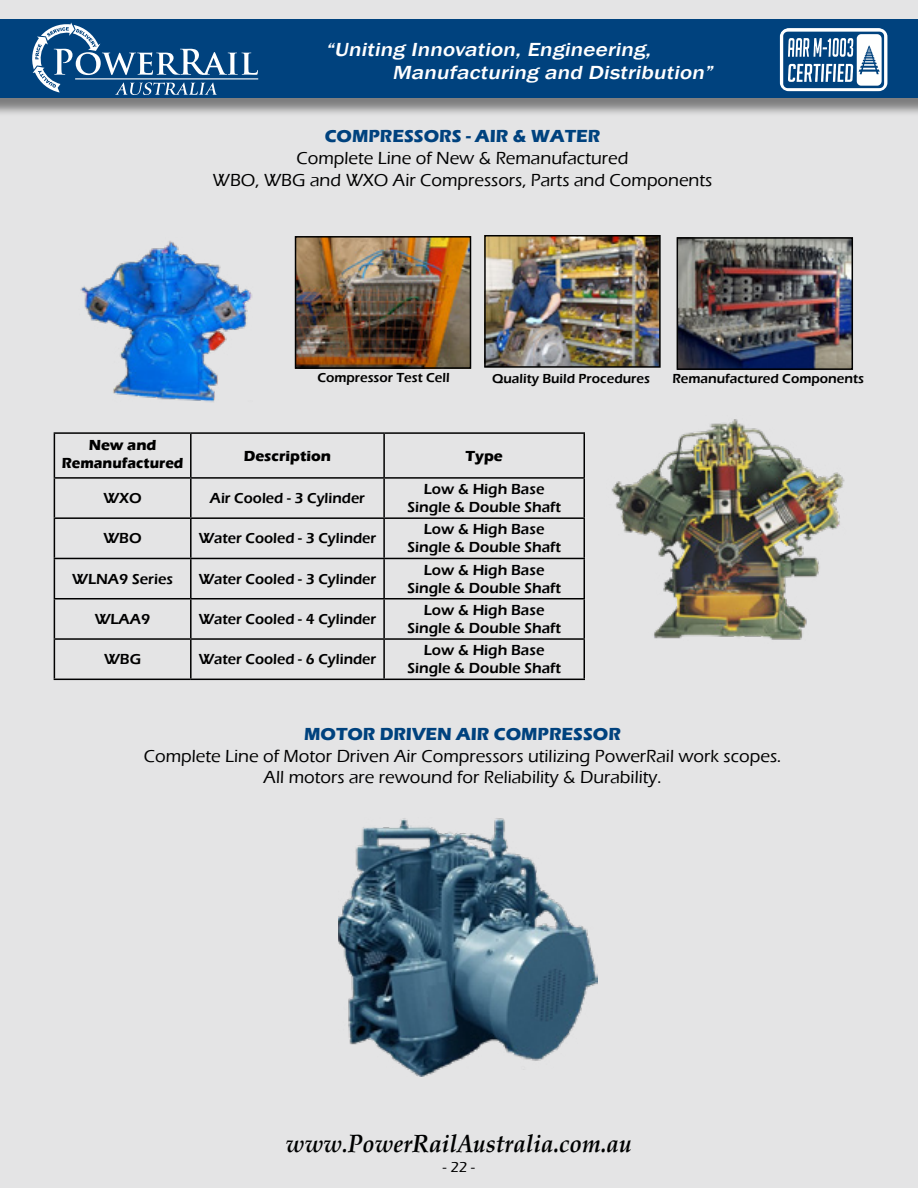
<style>
.page{position:relative;width:918px;height:1188px;background:#e4e4e5}
.page>*{position:absolute;margin:0;border:0;box-sizing:border-box;transform-origin:0 0}
.t1{font:italic 700 25.05px "HI Piilani";color:#000101;scale:.93 1}
.t2{font:italic 500 19.5px/23.4px "Franklin Gothic";color:#fff;scale:1.2 1}
.t3{font:500 18px/21.6px "Eras ITC";color:#000;text-align:center}
.t4{font:700 18px "Eras ITC";color:#00427e}
.t5{font:600 15px/18px "Eras ITC";color:#000;text-align:center}
.t6{font:700 15px/18px "Eras ITC";color:#000;text-align:center}
.t7{font:500 15px "Eras ITC";color:#000}
.t8{font:600 13.5px "Eras ITC";color:#000}
.s1{font-size:24.6px}
.s2{font-size:22.35px}
.s3{font-size:25.2px}
.s4{font-size:24.75px}
</style>
<div class="page">
<div style="left:0;top:22px;width:918px;height:94px;background:#000;opacity:.45"></div>
<div style="left:0;top:19px;width:918px;height:79px;background:#00427e"></div>
<svg style="left:780px;top:28px;width:108px;height:63px"></svg>
<svg style="left:32px;top:22px;width:226px;height:73px"></svg>
<hr style="left:75px;top:78px;width:183px;height:1px;background:#fff">
<img style="left:611px;top:419px;width:234px;height:221px">
<img style="left:80px;top:241px;width:172px;height:161px">
<img style="left:298px;top:239px;width:170px;height:127px">
<div style="left:295px;top:236px;width:176px;height:133px;border:2px solid #000"></div>
<img style="left:487px;top:238px;width:171px;height:127px">
<div style="left:484px;top:235px;width:177px;height:133px;border:2px solid #000"></div>
<img style="left:680px;top:240px;width:170px;height:127px">
<div style="left:677px;top:237px;width:176px;height:133px;border:2px solid #000"></div>
<hr style="left:54px;top:432px;width:137px;height:2px;background:#000">
<hr style="left:54px;top:434px;width:1px;height:43px;background:#000">
<hr style="left:191px;top:432px;width:193px;height:2px;background:#000">
<hr style="left:190px;top:434px;width:2px;height:43px;background:#000">
<hr style="left:384px;top:432px;width:201px;height:2px;background:#000">
<hr style="left:383px;top:434px;width:2px;height:43px;background:#000">
<hr style="left:584px;top:434px;width:1px;height:43px;background:#000">
<hr style="left:54px;top:477px;width:137px;height:2px;background:#000">
<hr style="left:54px;top:479px;width:1px;height:38px;background:#000">
<hr style="left:191px;top:477px;width:193px;height:2px;background:#000">
<hr style="left:190px;top:479px;width:2px;height:38px;background:#000">
<hr style="left:384px;top:477px;width:201px;height:2px;background:#000">
<hr style="left:383px;top:479px;width:2px;height:38px;background:#000">
<hr style="left:584px;top:479px;width:1px;height:38px;background:#000">
<hr style="left:54px;top:517px;width:137px;height:2px;background:#000">
<hr style="left:54px;top:519px;width:1px;height:39px;background:#000">
<hr style="left:191px;top:517px;width:193px;height:2px;background:#000">
<hr style="left:190px;top:519px;width:2px;height:39px;background:#000">
<hr style="left:384px;top:517px;width:201px;height:2px;background:#000">
<hr style="left:383px;top:519px;width:2px;height:39px;background:#000">
<hr style="left:584px;top:519px;width:1px;height:39px;background:#000">
<hr style="left:54px;top:558px;width:137px;height:1px;background:#000">
<hr style="left:54px;top:559px;width:1px;height:39px;background:#000">
<hr style="left:191px;top:558px;width:193px;height:1px;background:#000">
<hr style="left:190px;top:559px;width:2px;height:39px;background:#000">
<hr style="left:384px;top:558px;width:201px;height:1px;background:#000">
<hr style="left:383px;top:559px;width:2px;height:39px;background:#000">
<hr style="left:584px;top:559px;width:1px;height:39px;background:#000">
<hr style="left:54px;top:598px;width:137px;height:1px;background:#000">
<hr style="left:54px;top:599px;width:1px;height:39px;background:#000">
<hr style="left:191px;top:598px;width:193px;height:1px;background:#000">
<hr style="left:190px;top:599px;width:2px;height:39px;background:#000">
<hr style="left:384px;top:598px;width:201px;height:1px;background:#000">
<hr style="left:383px;top:599px;width:2px;height:39px;background:#000">
<hr style="left:584px;top:599px;width:1px;height:39px;background:#000">
<hr style="left:54px;top:638px;width:137px;height:2px;background:#000">
<hr style="left:54px;top:640px;width:1px;height:39px;background:#000">
<hr style="left:191px;top:638px;width:193px;height:2px;background:#000">
<hr style="left:190px;top:640px;width:2px;height:39px;background:#000">
<hr style="left:384px;top:638px;width:201px;height:2px;background:#000">
<hr style="left:383px;top:640px;width:2px;height:39px;background:#000">
<hr style="left:584px;top:640px;width:1px;height:39px;background:#000">
<hr style="left:54px;top:679px;width:137px;height:1px;background:#000">
<hr style="left:191px;top:679px;width:193px;height:1px;background:#000">
<hr style="left:384px;top:679px;width:201px;height:1px;background:#000">
<img style="left:338px;top:818px;width:260px;height:258px">
<h2 class="t2" style="left:392px;top:38px;width:272px;text-indent:-67px">“Uniting Innovation, Engineering,<br>Manufacturing and Distribution”</h2>
<p class="t4" style="left:325px;top:126px;width:277px">COMPRESSORS - AIR &amp; WATER</p>
<p class="t3" style="left:213px;top:148px;width:501px">Complete Line of New &amp; Remanufactured<br>WBO, WBG and WXO Air Compressors, Parts and Components</p>
<p class="t8" style="left:317px;top:369px;width:134px">Compressor Test Cell</p>
<p class="t8" style="left:492px;top:371px;width:159px">Quality Build Procedures</p>
<p class="t8" style="left:672px;top:371px;width:193px">Remanufactured Components</p>
<p class="t6" style="left:62px;top:436px;width:123px">New and<br>Remanufactured</p>
<p class="t6" style="left:244px;top:447px;width:89px">Description</p>
<p class="t6" style="left:466px;top:447px;width:39px">Type</p>
<p class="t5" style="left:104px;top:489px;width:39px">WXO</p>
<p class="t5" style="left:210px;top:489px;width:157px">Air Cooled - 3 Cylinder</p>
<p class="t5" style="left:407px;top:480px;width:155px">Low &amp; High Base<br>Single &amp; Double Shaft</p>
<p class="t5" style="left:104px;top:530px;width:40px">WBO</p>
<p class="t5" style="left:199px;top:530px;width:179px">Water Cooled - 3 Cylinder</p>
<p class="t5" style="left:407px;top:521px;width:155px">Low &amp; High Base<br>Single &amp; Double Shaft</p>
<p class="t5" style="left:72px;top:570px;width:102px">WLNA9 Series</p>
<p class="t5" style="left:199px;top:570px;width:179px">Water Cooled - 3 Cylinder</p>
<p class="t5" style="left:407px;top:561px;width:155px">Low &amp; High Base<br>Single &amp; Double Shaft</p>
<p class="t5" style="left:95px;top:610px;width:57px">WLAA9</p>
<p class="t5" style="left:199px;top:610px;width:179px">Water Cooled - 4 Cylinder</p>
<p class="t5" style="left:407px;top:601px;width:155px">Low &amp; High Base<br>Single &amp; Double Shaft</p>
<p class="t5" style="left:104px;top:650px;width:39px">WBG</p>
<p class="t5" style="left:199px;top:650px;width:179px">Water Cooled - 6 Cylinder</p>
<p class="t5" style="left:407px;top:641px;width:155px">Low &amp; High Base<br>Single &amp; Double Shaft</p>
<p class="t4" style="left:304px;top:724px;width:318px">MOTOR DRIVEN AIR COMPRESSOR</p>
<p class="t3" style="left:144px;top:745px;width:639px">Complete Line of Motor Driven Air Compressors utilizing PowerRail work scopes.<br>All motors are rewound for Reliability &amp; Durability.</p>
<h1 class="t1" style="left:286px;top:1129px;width:373px"><span class="s1">www</span><span class="s2">.</span><span class="s3">P</span><span class="s4">ower</span>RailAustralia.com.au</h1>
<p class="t7" style="left:443px;top:1159px;width:34px">- 22 -</p>
</div>
